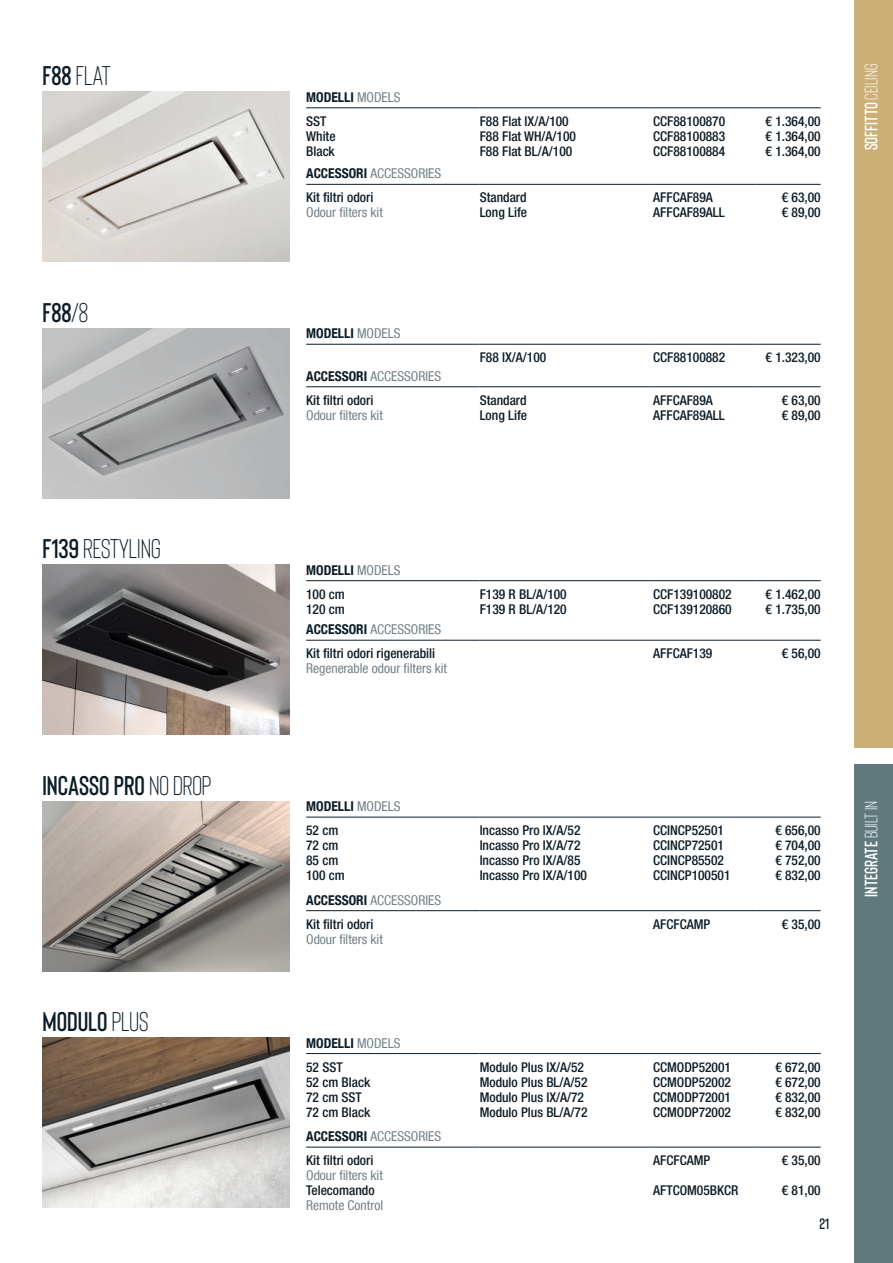
<style>
.page{position:relative;width:893px;height:1263px;background:#fff}
.page>*{position:absolute;margin:0;border:0;box-sizing:border-box;transform-origin:0 0}
.t1{font:600 27px "Bison";color:#0d1d28}
.t2{font:27px "Bison";color:#0d1d28}
.t3{font:600 18px "Bison";color:#fff}
.t4{font:600 15px "Bison";color:#0d1d28}
.t5{font:500 condensed 13.5px/15px "Helvetica Neue LT Com";color:#0d1d28}
.t6{font:condensed 13.5px "Helvetica Neue LT Com";color:#727f87}
.t7{font:700 condensed 13.5px/24.2px "Helvetica Neue LT Com";color:#0d1d28}
.s1{font-weight:600}
.s2{font-weight:400}
.s3{font-weight:400;color:#727f87}
.s4{font-weight:500}
.s5{font-weight:700}
</style>
<div class="page">
<img style="left:43px;top:92px;width:246px;height:170px">
<hr style="left:306px;top:107px;width:174px;height:1px;background:#0d1d28">
<hr style="left:480px;top:107px;width:173px;height:1px;background:#0d1d28">
<hr style="left:653px;top:107px;width:102px;height:1px;background:#0d1d28">
<hr style="left:755px;top:107px;width:66px;height:1px;background:#0d1d28">
<hr style="left:306px;top:184px;width:174px;height:1px;background:#0d1d28">
<hr style="left:480px;top:184px;width:173px;height:1px;background:#0d1d28">
<hr style="left:653px;top:184px;width:102px;height:1px;background:#0d1d28">
<hr style="left:755px;top:184px;width:66px;height:1px;background:#0d1d28">
<img style="left:43px;top:328px;width:246px;height:170px">
<img style="left:43px;top:565px;width:246px;height:170px">
<img style="left:43px;top:801px;width:246px;height:170px">
<img style="left:43px;top:1037px;width:246px;height:171px">
<hr style="left:306px;top:344px;width:174px;height:1px;background:#0d1d28">
<hr style="left:480px;top:344px;width:173px;height:1px;background:#0d1d28">
<hr style="left:653px;top:344px;width:102px;height:1px;background:#0d1d28">
<hr style="left:755px;top:344px;width:66px;height:1px;background:#0d1d28">
<hr style="left:306px;top:386px;width:174px;height:1px;background:#0d1d28">
<hr style="left:480px;top:386px;width:173px;height:1px;background:#0d1d28">
<hr style="left:653px;top:386px;width:102px;height:1px;background:#0d1d28">
<hr style="left:755px;top:386px;width:66px;height:1px;background:#0d1d28">
<hr style="left:306px;top:817px;width:174px;height:1px;background:#0d1d28">
<hr style="left:480px;top:817px;width:173px;height:1px;background:#0d1d28">
<hr style="left:653px;top:817px;width:102px;height:1px;background:#0d1d28">
<hr style="left:755px;top:817px;width:66px;height:1px;background:#0d1d28">
<hr style="left:306px;top:910px;width:174px;height:1px;background:#0d1d28">
<hr style="left:480px;top:910px;width:173px;height:1px;background:#0d1d28">
<hr style="left:653px;top:910px;width:102px;height:1px;background:#0d1d28">
<hr style="left:755px;top:910px;width:66px;height:1px;background:#0d1d28">
<hr style="left:306px;top:1053px;width:174px;height:1px;background:#0d1d28">
<hr style="left:480px;top:1053px;width:173px;height:1px;background:#0d1d28">
<hr style="left:653px;top:1053px;width:102px;height:1px;background:#0d1d28">
<hr style="left:755px;top:1053px;width:66px;height:1px;background:#0d1d28">
<hr style="left:306px;top:1147px;width:174px;height:1px;background:#0d1d28">
<hr style="left:480px;top:1147px;width:173px;height:1px;background:#0d1d28">
<hr style="left:653px;top:1147px;width:102px;height:1px;background:#0d1d28">
<hr style="left:755px;top:1147px;width:66px;height:1px;background:#0d1d28">
<hr style="left:306px;top:580px;width:174px;height:1px;background:#0d1d28">
<hr style="left:480px;top:580px;width:173px;height:1px;background:#0d1d28">
<hr style="left:653px;top:580px;width:102px;height:1px;background:#0d1d28">
<hr style="left:755px;top:580px;width:66px;height:1px;background:#0d1d28">
<hr style="left:306px;top:640px;width:174px;height:1px;background:#0d1d28">
<hr style="left:480px;top:640px;width:173px;height:1px;background:#0d1d28">
<hr style="left:653px;top:640px;width:102px;height:1px;background:#0d1d28">
<hr style="left:755px;top:640px;width:66px;height:1px;background:#0d1d28">
<div style="left:855px;top:0;width:38px;height:748px;background:#cbaf77"></div>
<div style="left:855px;top:765px;width:38px;height:498px;background:#5f797c"></div>
<h1 class="t2" style="left:43px;top:62px;width:70px"><span class="s1">F88</span> FLAT</h1>
<h1 class="t1" style="left:43px;top:298px;width:47px">F88<span class="s2">/8</span></h1>
<h1 class="t2" style="left:43px;top:535px;width:120px"><span class="s1">F139</span> RESTYLING</h1>
<h1 class="t1" style="left:43px;top:771px;width:170px">INCASSO PRO <span class="s2">NO DROP</span></h1>
<h1 class="t1" style="left:43px;top:1008px;width:107px">MODULO <span class="s2">PLUS</span></h1>
<p class="t7" style="left:306px;top:85px;width:96px">MODELLI <span class="s3">MODELS<br></span><span class="s4">SST</span></p>
<p class="t5" style="left:306px;top:129px;width:31px">White<br>Black</p>
<p class="t5" style="left:306px;top:161px;width:137px;line-height:24.2px"><span class="s5">ACCESSORI</span> <span class="s3">ACCESSORIES<br></span>Kit filtri odori</p>
<p class="t6" style="left:306px;top:205px;width:78px">Odour filters kit</p>
<p class="t5" style="left:480px;top:114px;width:98px">F88 Flat IX/A/100<br>F88 Flat WH/A/100<br>F88 Flat BL/A/100</p>
<p class="t5" style="left:653px;top:114px;width:74px;text-align:justify">CCF88100870<br>CCF88100883<br>CCF88100884</p>
<p class="t5" style="left:766px;top:114px;width:57px;text-align:justify">€ 1.364,00 € 1.364,00 € 1.364,00</p>
<p class="t5" style="left:480px;top:190px;width:49px">Standard<br>Long Life</p>
<p class="t5" style="left:653px;top:190px;width:73px">AFFCAF89A<br>AFFCAF89ALL</p>
<p class="t5" style="left:782px;top:190px;width:40px">€ 63,00 € 89,00</p>
<p class="t7" style="left:306px;top:321px;width:96px">MODELLI <span class="s3">MODELS</span></p>
<p class="t5" style="left:306px;top:364px;width:137px;line-height:24.2px"><span class="s5">ACCESSORI</span> <span class="s3">ACCESSORIES<br></span>Kit filtri odori</p>
<p class="t6" style="left:306px;top:407px;width:78px">Odour filters kit</p>
<p class="t5" style="left:480px;top:350px;width:68px">F88 IX/A/100</p>
<p class="t5" style="left:653px;top:350px;width:74px">CCF88100882</p>
<p class="t5" style="left:766px;top:350px;width:57px">€ 1.323,00</p>
<p class="t5" style="left:480px;top:392px;width:49px">Standard<br>Long Life</p>
<p class="t5" style="left:653px;top:392px;width:73px">AFFCAF89A<br>AFFCAF89ALL</p>
<p class="t5" style="left:782px;top:392px;width:40px">€ 63,00 € 89,00</p>
<h2 class="t3" style="left:862px;top:150px;width:88px;rotate:-90deg">SOFFITTO <span class="s2">CEILING</span></h2>
<p class="t7" style="left:306px;top:558px;width:96px">MODELLI <span class="s3">MODELS<br></span><span class="s4">100 cm</span></p>
<p class="t5" style="left:306px;top:601px;width:40px">120 cm</p>
<p class="t5" style="left:306px;top:617px;width:137px;line-height:24.2px"><span class="s5">ACCESSORI</span> <span class="s3">ACCESSORIES<br></span>Kit filtri odori rigenerabili</p>
<p class="t6" style="left:306px;top:661px;width:142px">Regenerable odour filters kit</p>
<p class="t5" style="left:480px;top:586px;width:89px">F139 R BL/A/100<br>F139 R BL/A/120</p>
<p class="t5" style="left:653px;top:586px;width:80px">CCF139100802<br>CCF139120860</p>
<p class="t5" style="left:766px;top:586px;width:57px">€ 1.462,00 € 1.735,00</p>
<p class="t5" style="left:653px;top:646px;width:61px">AFFCAF139</p>
<p class="t5" style="left:782px;top:646px;width:40px">€ 56,00</p>
<p class="t7" style="left:306px;top:794px;width:96px">MODELLI <span class="s3">MODELS<br></span><span class="s4">52 cm</span></p>
<p class="t5" style="left:306px;top:838px;width:40px">72 cm<br>85 cm<br>100 cm</p>
<p class="t5" style="left:306px;top:888px;width:137px;line-height:24.2px"><span class="s5">ACCESSORI</span> <span class="s3">ACCESSORIES<br></span>Kit filtri odori</p>
<p class="t6" style="left:306px;top:931px;width:78px">Odour filters kit</p>
<p class="t7" style="left:306px;top:1031px;width:96px">MODELLI <span class="s3">MODELS<br></span><span class="s4">52 SST</span></p>
<p class="t5" style="left:306px;top:1074px;width:66px">52 cm Black<br>72 cm SST<br>72 cm Black</p>
<p class="t5" style="left:306px;top:1124px;width:137px;line-height:24.2px"><span class="s5">ACCESSORI</span> <span class="s3">ACCESSORIES<br></span>Kit filtri odori</p>
<p class="t6" style="left:306px;top:1167px;width:78px">Odour filters kit</p>
<p class="t5" style="left:306px;top:1183px;width:70px">Telecomando</p>
<p class="t6" style="left:306px;top:1197px;width:78px">Remote Control</p>
<p class="t5" style="left:480px;top:823px;width:109px">Incasso Pro IX/A/52<br>Incasso Pro IX/A/72<br>Incasso Pro IX/A/85<br>Incasso Pro IX/A/100</p>
<p class="t5" style="left:653px;top:823px;width:79px">CCINCP52501<br>CCINCP72501<br>CCINCP85502<br>CCINCP100501</p>
<p class="t5" style="left:775px;top:823px;width:47px;text-align:justify">€ 656,00 € 704,00 € 752,00 € 832,00</p>
<p class="t5" style="left:653px;top:916px;width:59px">AFCFCAMP</p>
<p class="t5" style="left:782px;top:916px;width:40px">€ 35,00</p>
<h2 class="t3" style="left:862px;top:896px;width:97px;rotate:-90deg">INTEGRATE <span class="s2">BUILT IN</span></h2>
<p class="t5" style="left:480px;top:1059px;width:109px">Modulo Plus IX/A/52<br>Modulo Plus BL/A/52<br>Modulo Plus IX/A/72<br>Modulo Plus BL/A/72</p>
<p class="t5" style="left:653px;top:1059px;width:79px;text-align:justify">CCMODP52001<br>CCMODP52002<br>CCMODP72001<br>CCMODP72002</p>
<p class="t5" style="left:775px;top:1059px;width:47px;text-align:justify">€ 672,00 € 672,00 € 832,00 € 832,00</p>
<p class="t5" style="left:653px;top:1153px;width:59px">AFCFCAMP</p>
<p class="t5" style="left:653px;top:1183px;width:87px">AFTCOM05BKCR</p>
<p class="t5" style="left:782px;top:1153px;width:40px">€ 35,00</p>
<p class="t5" style="left:782px;top:1183px;width:40px">€ 81,00</p>
<p class="t4" style="left:819px;top:1216px;width:11px">21</p>
</div>
